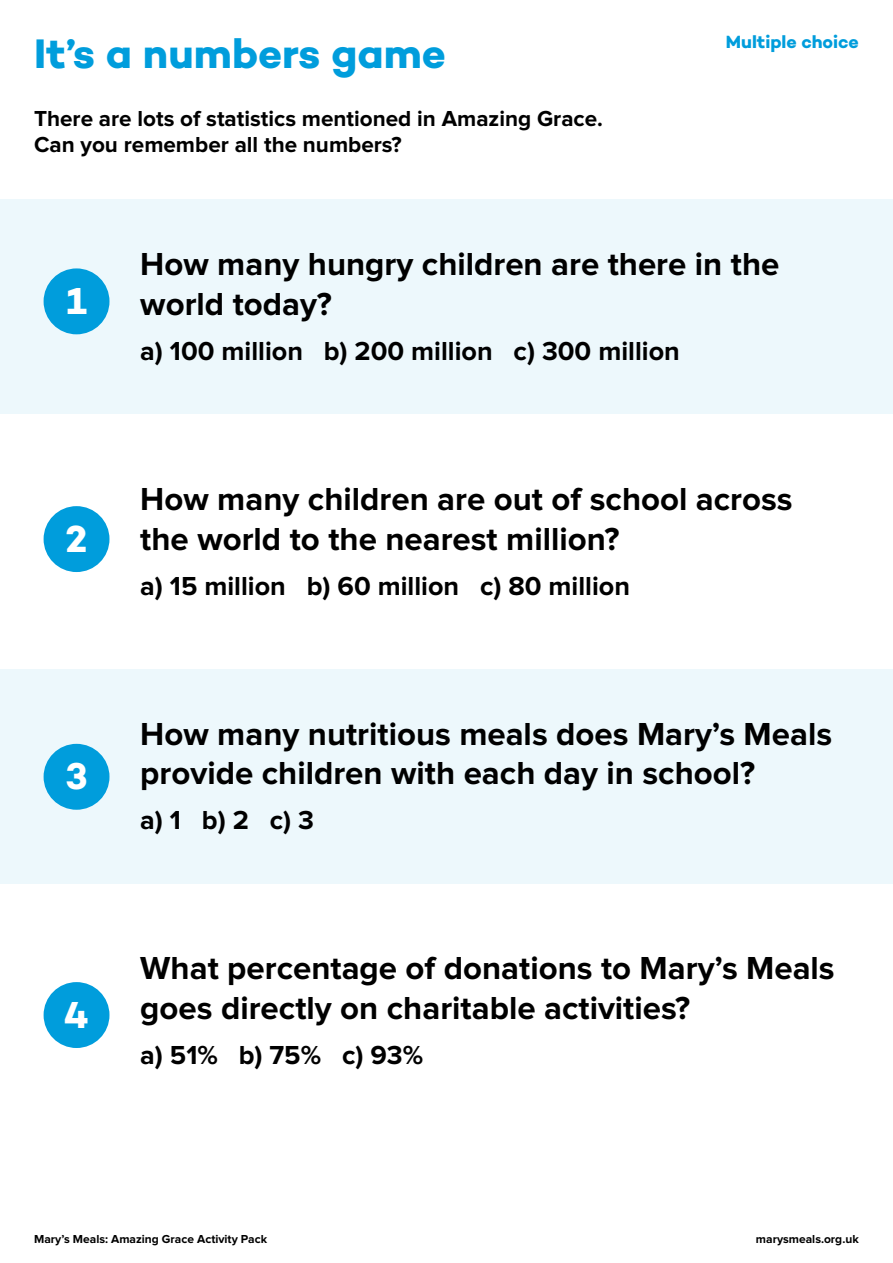
<style>
.page{position:relative;width:893px;height:1263px;background:#fff}
.page>*{position:absolute;margin:0;border:0;box-sizing:border-box;transform-origin:0 0}
.t1{font:700 42px "Campton";color:#009ddc}
.t2{font:700 38.25px "Campton";color:#fff}
.t3{font:700 33px/39.6px "Proxima Nova";color:#000}
.t4{font:700 27px "Proxima Nova";color:#000}
.t5{font:700 22.5px/25.5px "Proxima Nova";color:#000}
.t6{font:700 18px "Campton";color:#009ddc}
.t7{font:700 12px "Proxima Nova";color:#000}
</style>
<div class="page">
<div style="left:0;top:199px;width:893px;height:215px;background:#edf8fc"></div>
<div style="left:0;top:669px;width:893px;height:215px;background:#edf8fc"></div>
<div style="left:44px;top:268px;width:65px;height:66px;background:#009ddc;border-radius:50%"></div>
<div style="left:44px;top:506px;width:65px;height:66px;background:#009ddc;border-radius:50%"></div>
<div style="left:44px;top:744px;width:65px;height:66px;background:#009ddc;border-radius:50%"></div>
<div style="left:44px;top:982px;width:65px;height:66px;background:#009ddc;border-radius:50%"></div>
<p class="t1" style="left:34px;top:26px;width:413px">It’s a numbers game</p>
<p class="t6" style="left:726px;top:31px;width:135px">Multiple choice</p>
<p class="t5" style="left:34px;top:107px;width:570px">There are lots of statistics mentioned in Amazing Grace.<br>Can you remember all the numbers?</p>
<p class="t2" style="left:66px;top:276px;width:22px">1</p>
<p class="t2" style="left:66px;top:514px;width:23px">2</p>
<p class="t2" style="left:65px;top:752px;width:24px">3</p>
<p class="t2" style="left:64px;top:990px;width:27px">4</p>
<p class="t3" style="left:140px;top:246px;width:641px">How many hungry children are there in the world today?</p>
<p class="t4" style="left:140px;top:339px;width:541px">a) 100 million b) 200 million c) 300 million</p>
<p class="t3" style="left:140px;top:481px;width:654px">How many children are out of school across the world to the nearest million?</p>
<p class="t4" style="left:140px;top:573px;width:491px">a) 15 million b) 60 million c) 80 million</p>
<p class="t3" style="left:140px;top:715px;width:693px">How many nutritious meals does Mary’s Meals provide children with each day in school?</p>
<p class="t4" style="left:140px;top:808px;width:175px">a) 1 b) 2 c) 3</p>
<p class="t3" style="left:140px;top:950px;width:696px">What percentage of donations to Mary’s Meals goes directly on charitable activities?</p>
<p class="t4" style="left:140px;top:1043px;width:284px">a) 51% b) 75% c) 93%</p>
<p class="t7" style="left:34px;top:1233px;width:234px">Mary’s Meals: Amazing Grace Activity Pack</p>
<p class="t7" style="left:756px;top:1233px;width:104px">marysmeals.org.uk</p>
</div>
